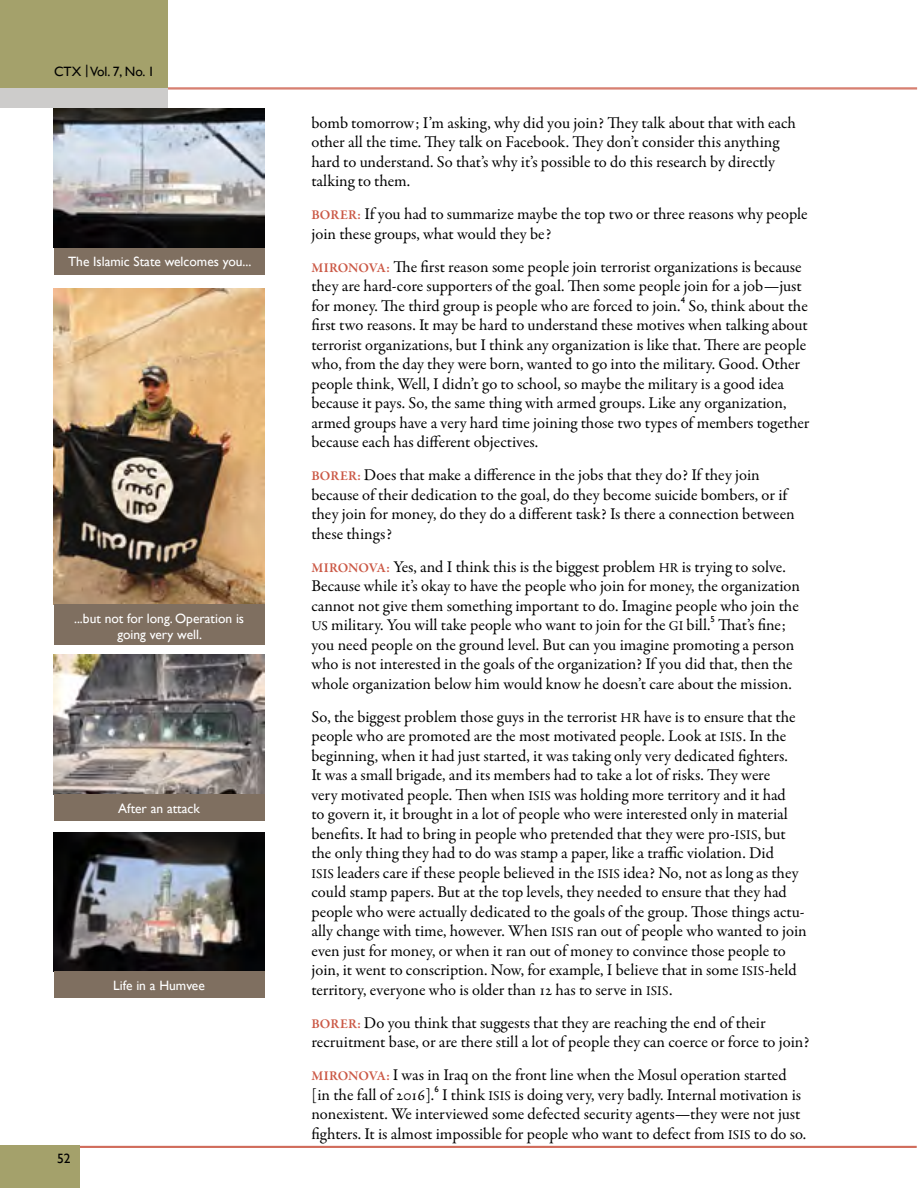
<style>
.page{position:relative;width:918px;height:1188px;background:#fff}
.page>*{position:absolute;margin:0;border:0;box-sizing:border-box;transform-origin:0 0}
.BODY_COPY{font:16.5px/19.5px "Garamond Premr Pro";color:#000}
.image_caption{font:13.5px/16.5px "Gill Sans";color:#fff;text-align:center}
.t1{font:13.5px "Gill Sans";color:#000}
.BODY_COPY-2{font:8.7px "Gill Sans";color:#000}
.s1{font-weight:600;font-size:13.5px;color:#cb5845}
.s2{font-size:13.5px}
</style>
<div class="page">
<hr style="left:75px;top:1146px;width:842px;height:1px;background:#cb5845">
<hr style="left:75px;top:1147px;width:842px;height:1px;background:#cb5845">
<div style="left:0;top:1145px;width:79px;height:43px;background:#a4a16b"></div>
<hr style="left:163px;top:88px;width:754px;height:1px;background:#cb5845">
<hr style="left:163px;top:89px;width:754px;height:1px;background:#cb5845">
<div style="left:0;top:0;width:167px;height:90px;background:#a4a16b"></div>
<div style="left:0;top:88px;width:167px;height:20px;background:#cdcccb"></div>
<img style="left:54px;top:108px;width:210px;height:140px">
<div style="left:54px;top:248px;width:210px;height:27px;background:#7f6f60"></div>
<img style="left:54px;top:832px;width:210px;height:139px">
<div style="left:54px;top:971px;width:210px;height:27px;background:#7f6f60"></div>
<img style="left:54px;top:655px;width:210px;height:139px">
<div style="left:54px;top:794px;width:210px;height:27px;background:#7f6f60"></div>
<img style="left:54px;top:288px;width:210px;height:316px">
<div style="left:54px;top:604px;width:210px;height:40px;background:#7f6f60"></div>
<p class="t1" style="left:54px;top:63px;width:102px">CTX | Vol. 7, No. 1</p>
<p class="image_caption" style="left:68px;top:253px;width:185px">The Islamic State welcomes you...</p>
<p class="image_caption" style="left:74px;top:610px;width:172px">...but not for long. Operation is going very well.</p>
<p class="image_caption" style="left:118px;top:800px;width:83px">After an attack</p>
<p class="image_caption" style="left:113px;top:977px;width:93px">Life in a Humvee</p>
<p class="t1" style="left:57px;top:1151px;width:15px">52</p>
<p class="BODY_COPY" style="left:311px;top:113px;width:486px">bomb tomorrow; I’m asking, why did you join? They talk about that with each other all the time. They talk on Facebook. They don’t consider this anything hard to understand. So that’s why it’s possible to do this research by directly talking to them.</p>
<p class="BODY_COPY" style="left:311px;top:204px;width:498px"><span class="s1">BORER:</span> If you had to summarize maybe the top two or three reasons why people join these groups, what would they be?</p>
<p class="BODY_COPY" style="left:311px;top:257px;width:492px;text-align:justify"><span class="s1">MIRONOVA:</span> The first reason some people join terrorist organizations is because they are hard-core supporters of the goal. Then some people join for a job—just for money. The third group is people who are forced to join.</p>
<p class="BODY_COPY-2" style="left:681px;top:294px;width:6px">4</p>
<p class="BODY_COPY" style="left:311px;top:296px;width:499px;text-indent:377px">So, think about the first two reasons. It may be hard to understand these motives when talking about terrorist organizations, but I think any organization is like that. There are people who, from the day they were born, wanted to go into the military. Good. Other people think, Well, I didn’t go to school, so maybe the military is a good idea because it pays. So, the same thing with armed groups. Like any organization, armed groups have a very hard time joining those two types of members together because each has different objectives.</p>
<p class="BODY_COPY" style="left:311px;top:465px;width:485px"><span class="s1">BORER:</span> Does that make a difference in the jobs that they do? If they join because of their dedication to the goal, do they become suicide bombers, or if they join for money, do they do a different task? Is there a connection between these things?</p>
<p class="BODY_COPY" style="left:311px;top:557px;width:490px"><span class="s1">MIRONOVA:</span> Yes, and I think this is the biggest problem <span class="s2">HR</span> is trying to solve.<br>Because while it’s okay to have the people who join for money, the organization cannot not give them something important to do. Imagine people who join the <span class="s2">US</span> military. You will take people who want to join for the <span class="s2">GI</span> bill.</p>
<p class="BODY_COPY-2" style="left:711px;top:614px;width:6px">5</p>
<p class="BODY_COPY" style="left:311px;top:615px;width:485px;text-indent:407px">That’s fine; you need people on the ground level. But can you imagine promoting a person who is not interested in the goals of the organization? If you did that, then the whole organization below him would know he doesn’t care about the mission.</p>
<p class="BODY_COPY" style="left:311px;top:707px;width:497px">So, the biggest problem those guys in the terrorist <span class="s2">HR</span> have is to ensure that the people who are promoted are the most motivated people. Look at <span class="s2">ISIS</span>. In the beginning, when it had just started, it was taking only very dedicated fighters.<br>It was a small brigade, and its members had to take a lot of risks. They were<br>very motivated people. Then when <span class="s2">ISIS</span> was holding more territory and it had<br>to govern it, it brought in a lot of people who were interested only in material benefits. It had to bring in people who pretended that they were pro-<span class="s2">ISIS</span>, but the only thing they had to do was stamp a paper, like a traffic violation. Did<br><span class="s2">ISIS</span> leaders care if these people believed in the <span class="s2">ISIS</span> idea? No, not as long as they could stamp papers. But at the top levels, they needed to ensure that they had people who were actually dedicated to the goals of the group. Those things actu&shy;ally change with time, however. When <span class="s2">ISIS</span> ran out of people who wanted to join even just for money, or when it ran out of money to convince those people to join, it went to conscription. Now, for example, I believe that in some <span class="s2">ISIS</span>-held territory, everyone who is older than 12 has to serve in <span class="s2">ISIS</span>.</p>
<p class="BODY_COPY" style="left:311px;top:1013px;width:500px"><span class="s1">BORER:</span> Do you think that suggests that they are reaching the end of their recruitment base, or are there still a lot of people they can coerce or force to join?</p>
<p class="BODY_COPY" style="left:311px;top:1065px;width:477px"><span class="s1">MIRONOVA:</span> I was in Iraq on the front line when the Mosul operation started [in the fall of 2016].</p>
<p class="BODY_COPY-2" style="left:434px;top:1083px;width:6px">6</p>
<p class="BODY_COPY" style="left:311px;top:1085px;width:496px;text-indent:131px">I think <span class="s2">ISIS</span> is doing very, very badly. Internal motivation is nonexistent. We interviewed some defected security agents—they were not just fighters. It is almost impossible for people who want to defect from <span class="s2">ISIS</span> to do so.</p>
</div>
